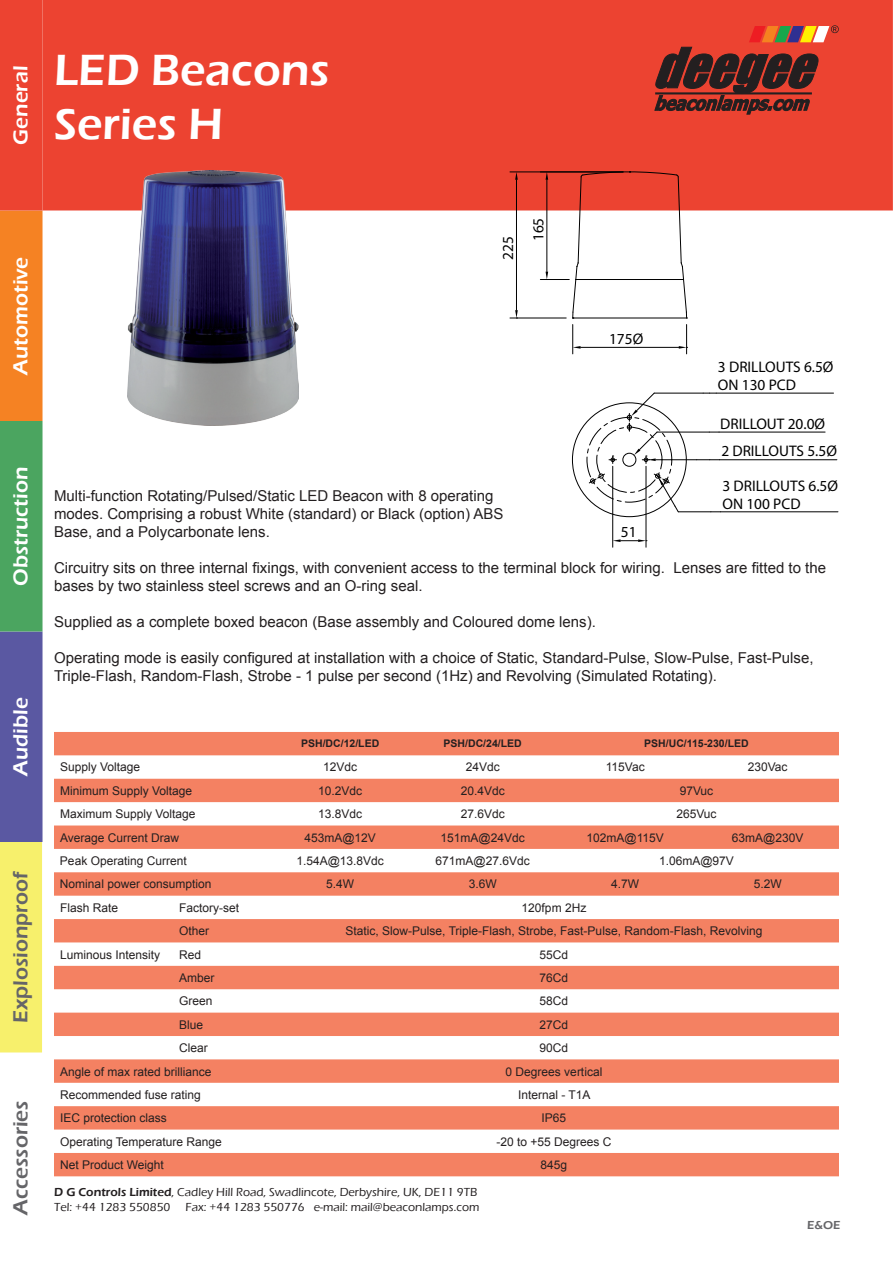
<style>
.page{position:relative;width:893px;height:1263px;background:#fff}
.page>*{position:absolute;margin:0;border:0;box-sizing:border-box;transform-origin:0 0}
.t1{font:600 45px/54px "Eras ITC";color:#fff}
.t2{font:600 21px "Eras ITC";color:#fff}
.t3{font:600 21px "Eras ITC";color:#656568}
.t4{font:15.3px/17.4px "Myriad Pro";color:#000}
.t5{font:15px/18px "Arial";color:#231f20}
.t6{font:12px "Arial";color:#231f20}
.t7{font:500 12px/14.4px "Eras ITC";color:#231f20}
.t8{font:600 12px "Eras ITC";color:#656568}
.t9{font:700 10.5px "Arial";color:#231f20}
.s1{font-weight:600}
</style>
<div class="page">
<svg style="left:0;top:0;width:43px;height:1053px;background:#b38b5c"></svg>
<div style="left:43px;top:0;width:850px;height:210px;background:#ec4331"></div>
<svg style="left:655px;top:25px;width:184px;height:89px;background:#99392c"></svg>
<hr style="left:678px;top:511px;width:33px;height:1px;background:#000">
<hr style="left:721px;top:511px;width:117px;height:1px;background:#000">
<hr style="left:656px;top:459px;width:41px;height:1px;background:#000">
<svg style="left:697px;top:459px;width:23px;height:1px"></svg>
<hr style="left:720px;top:459px;width:117px;height:1px;background:#000">
<hr style="left:657px;top:432px;width:52px;height:1px;background:#000">
<hr style="left:719px;top:432px;width:106px;height:1px;background:#000">
<hr style="left:654px;top:393px;width:49px;height:1px;background:#000">
<svg style="left:703px;top:393px;width:13px;height:1px"></svg>
<hr style="left:716px;top:393px;width:117px;height:1px;background:#000">
<hr style="left:612px;top:466px;width:1px;height:81px;background:#000">
<hr style="left:646px;top:466px;width:1px;height:81px;background:#000">
<svg style="left:613px;top:539px;width:34px;height:3px"></svg>
<div style="left:596px;top:427px;width:66px;height:66px;border:1px dashed #000;border-radius:50%"></div>
<svg style="left:588px;top:473px;width:17px;height:11px"></svg>
<svg style="left:609px;top:456px;width:7px;height:7px"></svg>
<div style="left:622px;top:453px;width:14px;height:14px;border:1px solid #000;border-radius:50%"></div>
<svg style="left:653px;top:473px;width:26px;height:40px"></svg>
<svg style="left:627px;top:392px;width:31px;height:71px"></svg>
<hr style="left:510px;top:172px;width:113px;height:1px;background:#000">
<hr style="left:510px;top:318px;width:56px;height:1px;background:#000">
<hr style="left:516px;top:180px;width:1px;height:130px;background:#000">
<svg style="left:515px;top:172px;width:3px;height:8px"></svg>
<svg style="left:515px;top:310px;width:3px;height:9px"></svg>
<hr style="left:572px;top:324px;width:1px;height:30px;background:#000">
<hr style="left:686px;top:324px;width:1px;height:30px;background:#000">
<hr style="left:581px;top:347px;width:98px;height:1px;background:#000">
<svg style="left:573px;top:346px;width:8px;height:3px"></svg>
<svg style="left:679px;top:346px;width:9px;height:3px"></svg>
<svg style="left:540px;top:171px;width:148px;height:148px"></svg>
<img style="left:127px;top:170px;width:171px;height:255px">
<svg style="left:54px;top:732px;width:785px;height:444px;fill:#f48162"></svg>
<h2 class="t2" style="left:9px;top:145px;width:80px;rotate:-90deg">General</h2>
<h1 class="t1" style="left:54px;top:43px;width:277px">LED Beacons<br>Series H</h1>
<h2 class="t2" style="left:9px;top:375px;width:119px;rotate:-90deg">Automotive</h2>
<h2 class="t2" style="left:9px;top:586px;width:120px;rotate:-90deg">Obstruction</h2>
<h2 class="t2" style="left:9px;top:776px;width:80px;rotate:-90deg">Audible</h2>
<h2 class="t3" style="left:9px;top:1023px;width:154px;rotate:-90deg">Explosionproof</h2>
<h2 class="t3" style="left:9px;top:1215px;width:116px;rotate:-90deg">Accessories</h2>
<p class="t4" style="left:499px;top:260px;width:25px;rotate:-90deg">225</p>
<p class="t4" style="left:529px;top:241px;width:25px;rotate:-90deg">165</p>
<p class="t4" style="left:609px;top:330px;width:36px">175Ø</p>
<p class="t4" style="left:718px;top:358px;width:117px">3 DRILLOUTS 6.5Ø<br>ON 130 PCD</p>
<p class="t4" style="left:720px;top:415px;width:106px">DRILLOUT 20.0Ø</p>
<p class="t4" style="left:721px;top:442px;width:117px">2 DRILLOUTS 5.5Ø</p>
<p class="t4" style="left:722px;top:477px;width:117px">3 DRILLOUTS 6.5Ø<br>ON 100 PCD</p>
<p class="t5" style="left:54px;top:487px;width:451px">Multi-function Rotating/Pulsed/Static LED Beacon with 8 operating modes. Comprising a robust White (standard) or Black (option) ABS<br>Base, and a Polycarbonate lens.</p>
<p class="t5" style="left:54px;top:559px;width:773px">Circuitry sits on three internal fixings, with convenient access to the terminal block for wiring. Lenses are fitted to the bases by two stainless steel screws and an O-ring seal.</p>
<p class="t5" style="left:54px;top:613px;width:543px">Supplied as a complete boxed beacon (Base assembly and Coloured dome lens).</p>
<p class="t5" style="left:54px;top:649px;width:761px">Operating mode is easily configured at installation with a choice of Static, Standard-Pulse, Slow-Pulse, Fast-Pulse,<br>Triple-Flash, Random-Flash, Strobe - 1 pulse per second (1Hz) and Revolving (Simulated Rotating).</p>
<p class="t4" style="left:621px;top:523px;width:17px">51</p>
<p class="t9" style="left:301px;top:736px;width:80px">PSH/DC/12/LED</p>
<p class="t9" style="left:444px;top:736px;width:80px">PSH/DC/24/LED</p>
<p class="t9" style="left:644px;top:736px;width:106px">PSH/UC/115-230/LED</p>
<p class="t6" style="left:60px;top:759px;width:82px">Supply Voltage</p>
<p class="t6" style="left:323px;top:759px;width:36px">12Vdc</p>
<p class="t6" style="left:466px;top:759px;width:36px">24Vdc</p>
<p class="t6" style="left:606px;top:759px;width:40px">115Vac</p>
<p class="t6" style="left:748px;top:759px;width:41px">230Vac</p>
<p class="t6" style="left:60px;top:782px;width:134px">Minimum Supply Voltage</p>
<p class="t6" style="left:318px;top:782px;width:46px">10.2Vdc</p>
<p class="t6" style="left:461px;top:782px;width:46px">20.4Vdc</p>
<p class="t6" style="left:680px;top:782px;width:35px">97Vuc</p>
<p class="t6" style="left:60px;top:806px;width:137px">Maximum Supply Voltage</p>
<p class="t6" style="left:318px;top:806px;width:46px">13.8Vdc</p>
<p class="t6" style="left:461px;top:806px;width:46px">27.6Vdc</p>
<p class="t6" style="left:676px;top:806px;width:42px">265Vuc</p>
<p class="t6" style="left:60px;top:829px;width:121px">Average Current Draw</p>
<p class="t6" style="left:304px;top:829px;width:73px">453mA@12V</p>
<p class="t6" style="left:441px;top:829px;width:86px">151mA@24Vdc</p>
<p class="t6" style="left:586px;top:829px;width:79px">102mA@115V</p>
<p class="t6" style="left:732px;top:829px;width:73px">63mA@230V</p>
<p class="t6" style="left:60px;top:852px;width:128px">Peak Operating Current</p>
<p class="t6" style="left:296px;top:852px;width:89px">1.54A@13.8Vdc</p>
<p class="t6" style="left:436px;top:852px;width:96px">671mA@27.6Vdc</p>
<p class="t6" style="left:659px;top:852px;width:76px">1.06mA@97V</p>
<p class="t6" style="left:60px;top:876px;width:153px">Nominal power consumption</p>
<p class="t6" style="left:326px;top:876px;width:30px">5.4W</p>
<p class="t6" style="left:469px;top:876px;width:30px">3.6W</p>
<p class="t6" style="left:611px;top:876px;width:30px">4.7W</p>
<p class="t6" style="left:754px;top:876px;width:30px">5.2W</p>
<p class="t6" style="left:60px;top:899px;width:60px">Flash Rate</p>
<p class="t6" style="left:179px;top:899px;width:62px">Factory-set</p>
<p class="t6" style="left:522px;top:899px;width:66px">120fpm 2Hz</p>
<p class="t6" style="left:179px;top:923px;width:32px">Other</p>
<p class="t6" style="left:346px;top:923px;width:418px">Static, Slow-Pulse, Triple-Flash, Strobe, Fast-Pulse, Random-Flash, Revolving</p>
<p class="t6" style="left:60px;top:946px;width:102px">Luminous Intensity</p>
<p class="t6" style="left:179px;top:946px;width:24px">Red</p>
<p class="t6" style="left:540px;top:946px;width:30px">55Cd</p>
<p class="t6" style="left:179px;top:969px;width:37px">Amber</p>
<p class="t6" style="left:540px;top:969px;width:30px">76Cd</p>
<p class="t6" style="left:179px;top:993px;width:35px">Green</p>
<p class="t6" style="left:540px;top:993px;width:30px">58Cd</p>
<p class="t6" style="left:179px;top:1016px;width:26px">Blue</p>
<p class="t6" style="left:540px;top:1016px;width:30px">27Cd</p>
<p class="t6" style="left:179px;top:1039px;width:30px">Clear</p>
<p class="t6" style="left:540px;top:1039px;width:30px">90Cd</p>
<p class="t6" style="left:60px;top:1063px;width:153px">Angle of max rated brilliance</p>
<p class="t6" style="left:506px;top:1063px;width:98px">0 Degrees vertical</p>
<p class="t6" style="left:60px;top:1086px;width:142px">Recommended fuse rating</p>
<p class="t6" style="left:518px;top:1086px;width:74px">Internal - T1A</p>
<p class="t6" style="left:60px;top:1110px;width:108px">IEC protection class</p>
<p class="t6" style="left:542px;top:1110px;width:26px">IP65</p>
<p class="t6" style="left:60px;top:1133px;width:163px">Operating Temperature Range</p>
<p class="t6" style="left:496px;top:1133px;width:117px">-20 to +55 Degrees C</p>
<p class="t6" style="left:60px;top:1156px;width:105px">Net Product Weight</p>
<p class="t6" style="left:541px;top:1156px;width:28px">845g</p>
<p class="t7" style="left:54px;top:1185px;width:424px"><span class="s1">D G Controls Limited</span>, Cadley Hill Road, Swadlincote, Derbyshire, UK, DE11 9TB<br>Tel: +44 1283 550850</p>
<p class="t7" style="left:185px;top:1200px;width:296px">Fax: +44 1283 550776 e-mail: mail@beaconlamps.com</p>
<p class="t8" style="left:807px;top:1218px;width:35px">E&amp;OE</p>
</div>
